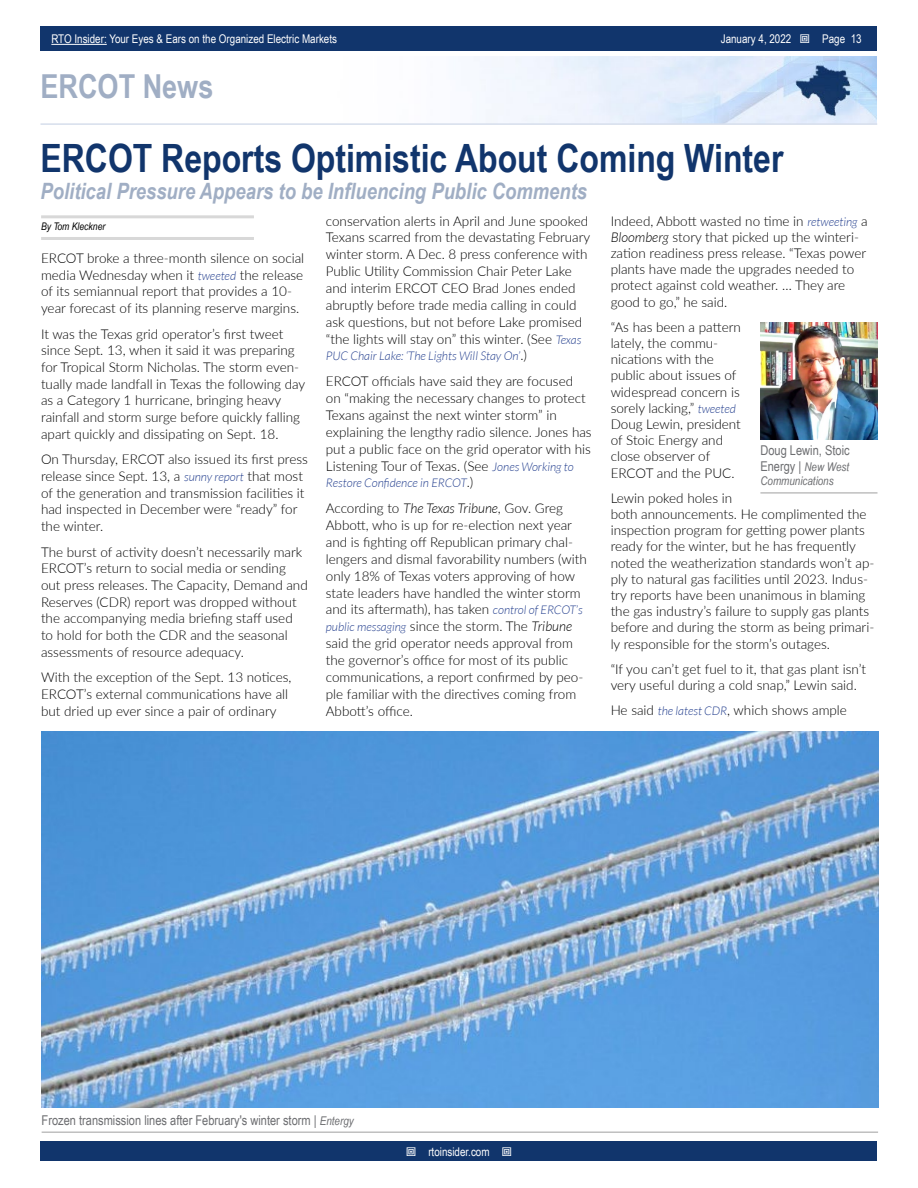
<style>
.page{position:relative;width:918px;height:1188px;background:#fff}
.page>*{position:absolute;margin:0;border:0;box-sizing:border-box;transform-origin:0 0}
.t1{font:700 39px "Arial Narrow";color:#11356c}
.t2{font:700 33px "Arial Narrow";color:#a0aec4}
.t3{font:italic 700 22.5px "Arial Narrow";color:#a0aec4}
.t4{font:300 13.5px/16.8px "Lato";color:#000}
.t5{font:13.5px/16.2px "Arial Narrow";color:#6d6e71}
.t6{font:12px "Arial Narrow";color:#fff}
.t7{font:italic 300 12px "Lato";color:#25408f}
.t8{font:italic 12px "Arial Narrow";color:#6d6e71}
.t9{font:italic 10.5px "Arial Narrow";color:#000}
.s1{font-style:italic;font-size:12px;color:#25408f}
.s2{font-style:normal;font-size:13.5px;color:#000}
.s3{font-style:italic}
.s4{font-style:italic;font-size:12px}
</style>
<div class="page">
<div style="left:41px;top:1142px;width:836px;height:19px;background:#11356c"></div>
<div style="left:41px;top:27px;width:836px;height:24px;background:#11356c"></div>
<hr style="left:51px;top:44px;width:56px;height:1px;background:#fff">
<img style="left:474px;top:56px;width:403px;height:67px">
<hr style="left:40px;top:123px;width:837px;height:2px;background:#d6deec">
<hr style="left:41px;top:215px;width:213px;height:3px;background:#d8d8d8">
<hr style="left:41px;top:237px;width:213px;height:3px;background:#d8d8d8">
<img style="left:760px;top:322px;width:117px;height:117px">
<hr style="left:760px;top:492px;width:118px;height:2px;background:#bfbfbf">
<hr style="left:42px;top:1131px;width:836px;height:2px;background:#bfbfbf">
<img style="left:41px;top:731px;width:837px;height:377px">
<p class="t6" style="left:51px;top:30px;width:287px">RTO Insider: Your Eyes &amp; Ears on the Organized Electric Markets</p>
<p class="t6" style="left:721px;top:30px;width:72px">January 4, 2022</p>
<p class="t6" style="left:822px;top:30px;width:41px">Page 13</p>
<h2 class="t2" style="left:40px;top:61px;width:174px">ERCOT News</h2>
<h1 class="t1" style="left:40px;top:129px;width:745px">ERCOT Reports Optimistic About Coming Winter</h1>
<h3 class="t3" style="left:40px;top:174px;width:548px">Political Pressure Appears to be Influencing Public Comments</h3>
<p class="t9" style="left:41px;top:219px;width:66px">By Tom Kleckner</p>
<p class="t4" style="left:326px;top:212px;width:266px">conservation alerts in April and June spooked Texans scarred from the devastating February winter storm. A Dec. 8 press conference with Public Utility Commission Chair Peter Lake and interim ERCOT CEO Brad Jones ended abruptly before trade media calling in could ask questions, but not before Lake promised “the lights will stay on” this winter. (See <span class="s1">Texas</span></p>
<p class="t7" style="left:326px;top:350px;width:203px">PUC Chair Lake: ‘The Lights Will Stay On’<span class="s2">.)</span></p>
<p class="t4" style="left:326px;top:373px;width:267px">ERCOT officials have said they are focused<br>on “making the necessary changes to protect Texans against the next winter storm” in explaining the lengthy radio silence. Jones has put a public face on the grid operator with his Listening Tour of Texas. (See <span class="s1">Jones Working to</span></p>
<p class="t7" style="left:326px;top:477px;width:149px">Restore Confidence in ERCOT<span class="s2">.)</span></p>
<p class="t4" style="left:326px;top:499px;width:262px">According to <span class="s3">The Texas Tribune</span>, Gov. Greg Abbott, who is up for re-election next year and is fighting off Republican primary chal&shy;lengers and dismal favorability numbers (with only 18% of Texas voters approving of how state leaders have handled the winter storm and its aftermath), has taken <span class="s1">control of ERCOT’s public messaging</span> since the storm. The <span class="s3">Tribune </span>said the grid operator needs approval from the governor’s office for most of its public communications, a report confirmed by peo&shy;ple familiar with the directives coming from Abbott’s office.</p>
<p class="t4" style="left:611px;top:212px;width:259px;line-height:16.2px">Indeed, Abbott wasted no time in <span class="s1">retweeting</span> a <span class="s3">Bloomberg</span> story that picked up the winteri&shy;zation readiness press release. “Texas power plants have made the upgrades needed to protect against cold weather. … They are good to go,” he said.</p>
<p class="t4" style="left:611px;top:318px;width:132px;line-height:16.2px">“As has been a pattern lately, the commu&shy;nications with the public about issues of widespread concern is sorely lacking,” <span class="s1">tweeted<br></span>Doug Lewin, president of Stoic Energy and close observer of<br>ERCOT and the PUC.</p>
<p class="t4" style="left:611px;top:489px;width:265px;line-height:16.2px">Lewin poked holes in<br>both announcements. He complimented the inspection program for getting power plants ready for the winter, but he has frequently noted the weatherization standards won’t ap&shy;ply to natural gas facilities until 2023. Indus&shy;try reports have been unanimous in blaming the gas industry’s failure to supply gas plants before and during the storm as being primari&shy;ly responsible for the storm’s outages.</p>
<p class="t4" style="left:611px;top:660px;width:257px;line-height:16.2px">“If you can’t get fuel to it, that gas plant isn’t very useful during a cold snap,” Lewin said.</p>
<p class="t4" style="left:611px;top:701px;width:238px">He said <span class="s1">the latest CDR</span>, which shows ample</p>
<p class="t4" style="left:41px;top:249px;width:265px">ERCOT broke a three-month silence on social media Wednesday when it <span class="s1">tweeted</span> the release of its semiannual report that provides a 10- year forecast of its planning reserve margins.</p>
<p class="t4" style="left:41px;top:325px;width:266px">It was the Texas grid operator’s first tweet since Sept. 13, when it said it was preparing for Tropical Storm Nicholas. The storm even&shy;tually made landfall in Texas the following day as a Category 1 hurricane, bringing heavy rainfall and storm surge before quickly falling apart quickly and dissipating on Sept. 18.</p>
<p class="t4" style="left:41px;top:451px;width:268px">On Thursday, ERCOT also issued its first press release since Sept. 13, a <span class="s1">sunny report</span> that most of the generation and transmission facilities it had inspected in December were “ready” for the winter.</p>
<p class="t4" style="left:41px;top:543px;width:268px">The burst of activity doesn’t necessarily mark ERCOT’s return to social media or sending out press releases. The Capacity, Demand and Reserves (CDR) report was dropped without the accompanying media briefing staff used to hold for both the CDR and the seasonal assessments of resource adequacy.</p>
<p class="t4" style="left:41px;top:669px;width:252px">With the exception of the Sept. 13 notices,<br>ERCOT’s external communications have all but dried up ever since a pair of ordinary</p>
<p class="t5" style="left:760px;top:441px;width:91px">Doug Lewin, Stoic<br>Energy | <span class="s4">New West</span></p>
<p class="t8" style="left:760px;top:473px;width:75px">Communications</p>
<p class="t5" style="left:42px;top:1111px;width:314px">Frozen transmission lines after February's winter storm | <span class="s4">Entergy</span></p>
<p class="t6" style="left:428px;top:1143px;width:63px">rtoinsider.com</p>
</div>
